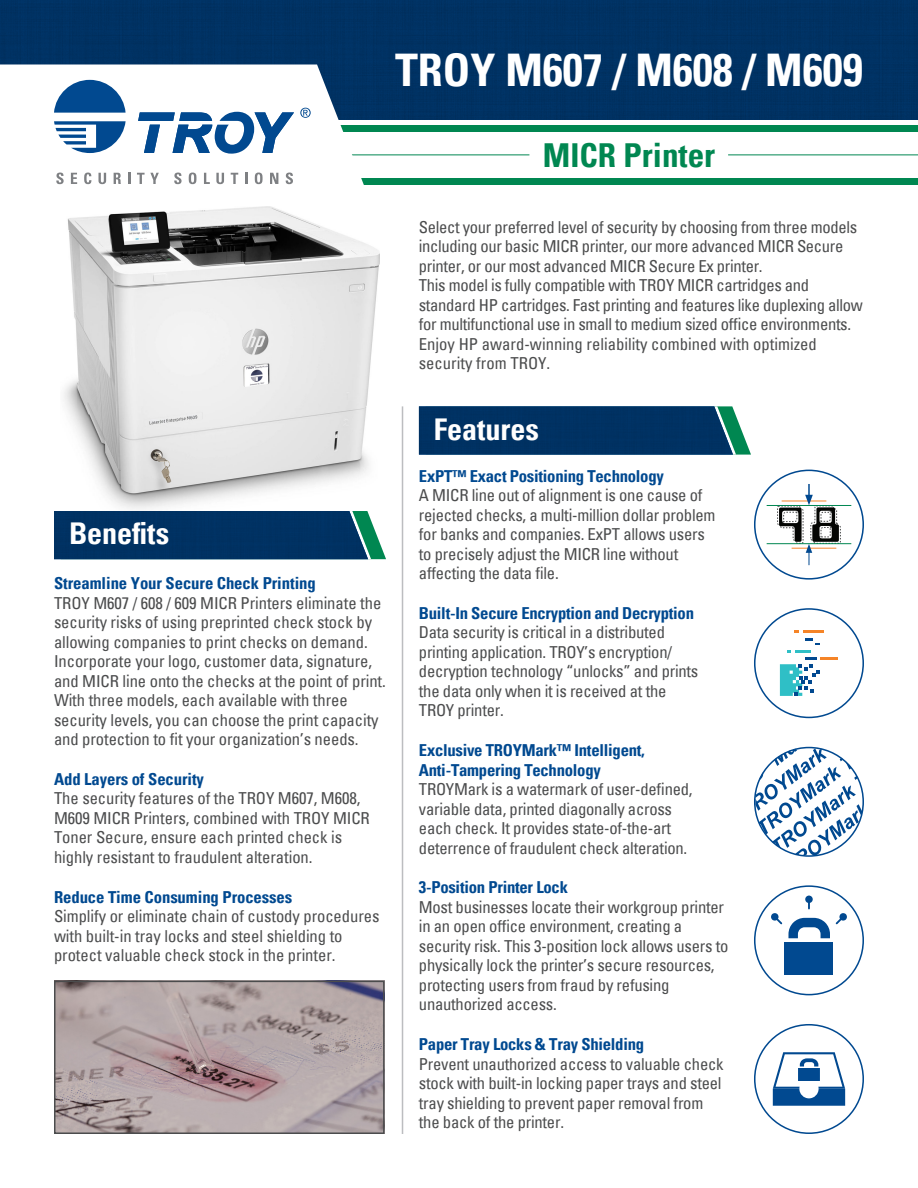
<style>
.page{position:relative;width:918px;height:1188px;background:#fff}
.page>*{position:absolute;margin:0;border:0;box-sizing:border-box;transform-origin:0 0}
.t1{font:700 condensed 45px "Univers";color:#fff}
.t2{font:700 condensed 33px "Univers";color:#008751}
.t3{font:700 condensed 30px "Univers";color:#fff}
.t4{font:condensed 16.5px/19.5px "Univers";letter-spacing:-.015em;color:#4b4c4d}
.s1{font-weight:700;color:#014990}
</style>
<div class="page">
<hr style="left:728px;top:155px;width:190px;height:1px;background:#008751">
<div style="left:318px;top:126px;width:600px;height:6px;background:#008751"></div>
<div style="left:356px;top:178px;width:562px;height:6px;background:#008751"></div>
<hr style="left:321px;top:155px;width:208px;height:1px;background:#008751">
<div style="left:0;top:0;width:918px;height:120px;background:#003263"></div>
<svg style="left:0;top:65px;width:397px;height:200px"></svg>
<svg style="left:54px;top:121px;width:72px;height:32px"></svg>
<svg style="left:138px;top:112px;width:156px;height:42px"></svg>
<svg style="left:54px;top:80px;width:72px;height:33px"></svg>
<svg style="left:300px;top:108px;width:11px;height:10px"></svg>
<svg style="left:56px;top:173px;width:8px;height:11px"></svg>
<svg style="left:71px;top:173px;width:6px;height:11px"></svg>
<svg style="left:84px;top:173px;width:7px;height:11px"></svg>
<svg style="left:98px;top:173px;width:8px;height:11px"></svg>
<svg style="left:114px;top:173px;width:7px;height:11px"></svg>
<svg style="left:128px;top:173px;width:2px;height:11px"></svg>
<svg style="left:137px;top:173px;width:22px;height:11px"></svg>
<svg style="left:174px;top:173px;width:8px;height:11px"></svg>
<svg style="left:189px;top:173px;width:7px;height:11px"></svg>
<svg style="left:204px;top:173px;width:6px;height:11px"></svg>
<svg style="left:216px;top:173px;width:8px;height:11px"></svg>
<svg style="left:231px;top:173px;width:7px;height:11px"></svg>
<svg style="left:245px;top:173px;width:2px;height:11px"></svg>
<svg style="left:255px;top:173px;width:8px;height:11px"></svg>
<svg style="left:270px;top:173px;width:8px;height:11px"></svg>
<svg style="left:286px;top:173px;width:7px;height:11px"></svg>
<img style="left:60px;top:206px;width:319px;height:303px">
<svg style="left:368px;top:513px;width:18px;height:46px"></svg>
<div style="left:54px;top:511px;width:314px;height:48px;background:#003162"></div>
<svg style="left:733px;top:408px;width:18px;height:47px"></svg>
<img style="left:419px;top:406px;width:314px;height:49px">
<hr style="left:402px;top:406px;width:1px;height:728px;background:#bcbdc0">
<svg style="left:754px;top:747px;width:110px;height:110px"></svg>
<svg style="left:754px;top:608px;width:110px;height:110px"></svg>
<svg style="left:754px;top:470px;width:110px;height:110px"></svg>
<svg style="left:754px;top:885px;width:110px;height:110px"></svg>
<svg style="left:754px;top:1024px;width:110px;height:110px"></svg>
<img style="left:57px;top:984px;width:325px;height:147px">
<div style="left:54px;top:981px;width:331px;height:153px;border:2px solid #4b4c4d"></div>
<p class="t1" style="left:395px;top:43px;width:469px">TROY M607 / M608 / M609</p>
<p class="t2" style="left:543px;top:135px;width:174px">MICR Printer</p>
<p class="t3" style="left:69px;top:515px;width:101px">Benefits</p>
<p class="t4" style="left:54px;top:573px;width:333px"><span class="s1">Streamline Your Secure Check Printing<br></span>TROY M607 / 608 / 609 MICR Printers eliminate the security risks of using preprinted check stock by allowing companies to print checks on demand.<br>Incorporate your logo, customer data, signature, and MICR line onto the checks at the point of print.<br>With three models, each available with three security levels, you can choose the print capacity and protection to fit your organization’s needs.</p>
<p class="t4" style="left:54px;top:769px;width:317px"><span class="s1">Add Layers of Security<br></span>The security features of the TROY M607, M608, M609 MICR Printers, combined with TROY MICR Toner Secure, ensure each printed check is highly resistant to fraudulent alteration.</p>
<p class="t4" style="left:54px;top:887px;width:327px"><span class="s1">Reduce Time Consuming Processes<br></span>Simplify or eliminate chain of custody procedures with built-in tray locks and steel shielding to protect valuable check stock in the printer.</p>
<p class="t4" style="left:419px;top:217px;width:446px">Select your preferred level of security by choosing from three models including our basic MICR printer, our more advanced MICR Secure printer, or our most advanced MICR Secure Ex printer.<br>This model is fully compatible with TROY MICR cartridges and standard HP cartridges. Fast printing and features like duplexing allow for multifunctional use in small to medium sized office environments.<br>Enjoy HP award-winning reliability combined with optimized security from TROY.</p>
<p class="t3" style="left:434px;top:411px;width:106px">Features</p>
<p class="t4" style="left:419px;top:466px;width:298px"><span class="s1">ExPT™ Exact Positioning Technology<br></span>A MICR line out of alignment is one cause of rejected checks, a multi-million dollar problem for banks and companies. ExPT allows users to precisely adjust the MICR line without affecting the data file.</p>
<p class="t4" style="left:419px;top:603px;width:281px"><span class="s1">Built-In Secure Encryption and Decryption </span>Data security is critical in a distributed printing application. TROY’s encryption/ decryption technology “unlocks” and prints the data only when it is received at the TROY printer.</p>
<p class="t4" style="left:419px;top:740px;width:275px"><span class="s1">Exclusive TROYMark™ Intelligent, Anti-Tampering Technology<br></span>TROYMark is a watermark of user-defined, variable data, printed diagonally across each check. It provides state-of-the-art deterrence of fraudulent check alteration.</p>
<p class="t4" style="left:419px;top:877px;width:311px"><span class="s1">3-Position Printer Lock<br></span>Most businesses locate their workgroup printer in an open office environment, creating a security risk. This 3-position lock allows users to physically lock the printer’s secure resources, protecting users from fraud by refusing unauthorized access.</p>
<p class="t4" style="left:419px;top:1034px;width:306px"><span class="s1">Paper Tray Locks &amp; Tray Shielding<br></span>Prevent unauthorized access to valuable check stock with built-in locking paper trays and steel tray shielding to prevent paper removal from the back of the printer.</p>
</div>
